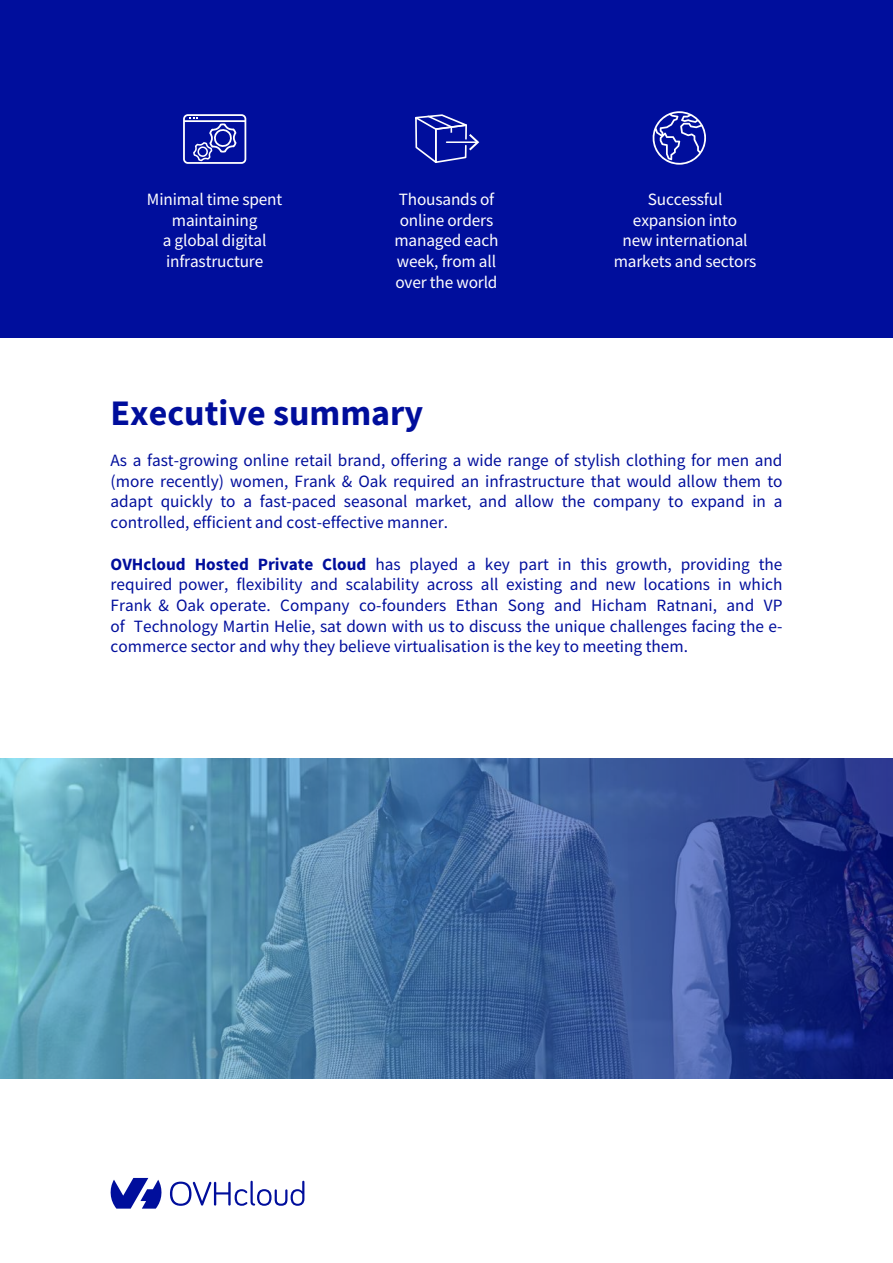
<style>
.page{position:relative;width:893px;height:1263px;background:#fff}
.page>*{position:absolute;margin:0;border:0;box-sizing:border-box;transform-origin:0 0}
.t1{font:700 36px "Source Sans Pro";color:#000e9c}
.t2{font:17.25px/20.7px "Source Sans Pro";color:#000e9c;text-align:justify}
.t3{font:17.25px/20.7px "Source Sans Pro";letter-spacing:-.01em;color:#fff;text-align:center}
.s1{font-weight:700}
</style>
<div class="page">
<div style="left:0;top:0;width:893px;height:337px;background:#000e9c"></div>
<svg style="left:110px;top:1178px;width:52px;height:30px"></svg>
<svg style="left:170px;top:1181px;width:134px;height:25px"></svg>
<div style="left:183px;top:114px;width:63px;height:50px;border:2px solid #fff;border-radius:4px"></div>
<hr style="left:184px;top:120px;width:61px;height:2px;background:#fff">
<svg style="left:190px;top:117px;width:48px;height:45px"></svg>
<svg style="left:415px;top:114px;width:64px;height:49px"></svg>
<svg style="left:652px;top:111px;width:54px;height:54px"></svg>
<svg style="left:0;top:758px;width:893px;height:321px;background:#446ea1"></svg>
<p class="t3" style="left:147px;top:189px;width:137px">Minimal time spent maintaining<br>a global digital infrastructure</p>
<p class="t3" style="left:394px;top:189px;width:106px">Thousands of online orders managed each week, from all over the world</p>
<p class="t3" style="left:614px;top:189px;width:144px">Successful expansion into<br>new international markets and sectors</p>
<h1 class="t1" style="left:111px;top:388px;width:314px">Executive summary</h1>
<p class="t2" style="left:111px;top:450px;width:673px">As a fast-growing online retail brand, offering a wide range of stylish clothing for men and (more recently) women, Frank &amp; Oak required an infrastructure that would allow them to adapt quickly to a fast-paced seasonal market, and allow the company to expand in a controlled, efficient and cost-effective manner.</p>
<p class="t2" style="left:111px;top:553px;width:673px"><span class="s1">OVHcloud Hosted Private Cloud</span> has played a key part in this growth, providing the required power, flexibility and scalability across all existing and new locations in which Frank &amp; Oak operate. Company co-founders Ethan Song and Hicham Ratnani, and VP of Technology Martin Helie, sat down with us to discuss the unique challenges facing the e&shy;commerce sector and why they believe virtualisation is the key to meeting them.</p>
</div>
